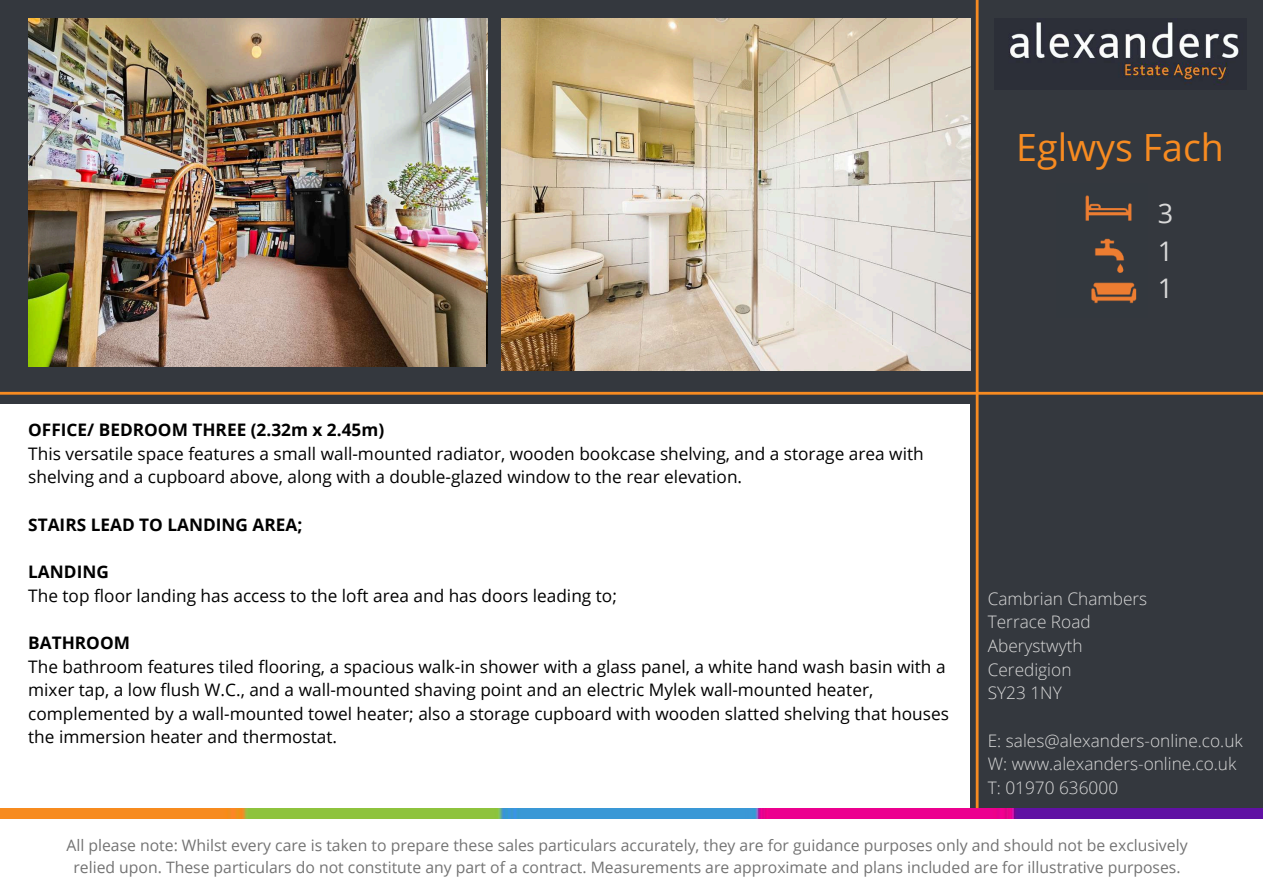
<style>
.page{position:relative;width:1263px;height:893px;background:#fff}
.page>*{position:absolute;margin:0;border:0;box-sizing:border-box;transform-origin:0 0}
.t1{font:37.5px "Open Sans";color:#f78b21}
.t2{font:27px/37.7px "Open Sans";color:#d9d9d9;text-align:justify}
.t3{font:17.25px/23.6px "Open Sans";color:#000}
.t4{font:300 17.25px/23.6px "Open Sans";color:#d9d9d9}
.t5{font:700 17.25px "Open Sans";color:#000}
.t6{font:15.75px/21.9px "Open Sans";color:#737373;text-align:center}
</style>
<div class="page">
<div style="left:0;top:0;width:975px;height:404px;background:#34383e"></div>
<div style="left:970px;top:0;width:293px;height:808px;background:#34383e"></div>
<img style="left:1008px;top:19px;width:232px;height:66px">
<img style="left:0;top:808px;width:1263px;height:10px">
<hr style="left:0;top:392px;width:1263px;height:3px;background:#f78b21">
<hr style="left:976px;top:0;width:2px;height:808px;background:#f78b21">
<img style="left:1085px;top:195px;width:52px;height:109px">
<img style="left:28px;top:19px;width:458px;height:348px">
<img style="left:501px;top:19px;width:469px;height:352px">
<h1 class="t1" style="left:1016px;top:121px;width:209px">Eglwys Fach</h1>
<h2 class="t2" style="left:1158px;top:194px;width:17px">3<br>1<br>1</h2>
<p class="t5" style="left:28px;top:418px;width:357px">OFFICE/ BEDROOM THREE (2.32m x 2.45m)</p>
<p class="t3" style="left:28px;top:441px;width:897px">This versatile space features a small wall-mounted radiator, wooden bookcase shelving, and a storage area with shelving and a cupboard above, along with a double-glazed window to the rear elevation.</p>
<p class="t5" style="left:28px;top:512px;width:276px">STAIRS LEAD TO LANDING AREA;</p>
<p class="t5" style="left:28px;top:559px;width:82px">LANDING</p>
<p class="t3" style="left:28px;top:583px;width:590px">The top floor landing has access to the loft area and has doors leading to;</p>
<p class="t5" style="left:28px;top:630px;width:103px">BATHROOM</p>
<p class="t3" style="left:28px;top:654px;width:922px">The bathroom features tiled flooring, a spacious walk-in shower with a glass panel, a white hand wash basin with a mixer tap, a low flush W.C., and a wall-mounted shaving point and an electric Mylek wall-mounted heater, complemented by a wall-mounted towel heater; also a storage cupboard with wooden slatted shelving that houses the immersion heater and thermostat.</p>
<p class="t4" style="left:988px;top:586px;width:161px">Cambrian Chambers<br>Terrace Road<br>Aberystwyth<br>Ceredigion<br>SY23 1NY</p>
<p class="t4" style="left:988px;top:728px;width:257px">E: sales@alexanders-online.co.uk<br>W: www.alexanders-online.co.uk<br>T: 01970 636000</p>
<p class="t6" style="left:66px;top:834px;width:1122px">All please note: Whilst every care is taken to prepare these sales particulars accurately, they are for guidance purposes only and should not be exclusively relied upon. These particulars do not constitute any part of a contract. Measurements are approximate and plans included are for illustrative purposes.</p>
</div>
